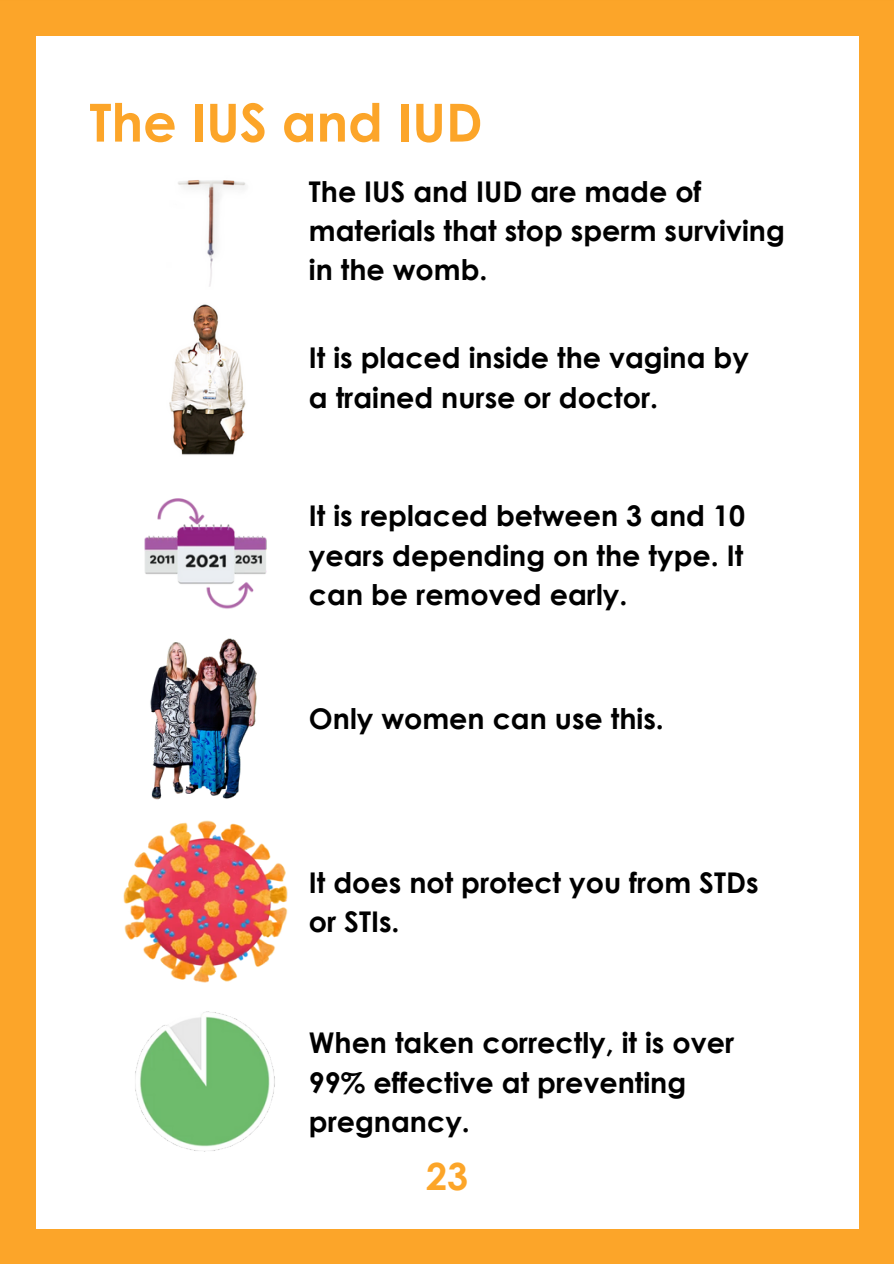
<style>
.page{position:relative;width:894px;height:1264px;background:#fff}
.page>*{position:absolute;margin:0;border:0;box-sizing:border-box;transform-origin:0 0}
.t1{font:700 52.5px "Century Gothic";color:#fca529}
.t2{font:700 37.5px "Century Gothic";color:#fca529}
.t3{font:700 28.5px/39.5px "Century Gothic";color:#000}
</style>
<div class="page">
<div style="left:0;top:0;width:893px;height:1263px;background:#fca529"></div>
<div style="left:36px;top:36px;width:822px;height:1192px;background:#fff"></div>
<img style="left:135px;top:1011px;width:140px;height:141px">
<img style="left:123px;top:820px;width:165px;height:163px">
<img style="left:150px;top:638px;width:107px;height:162px">
<img style="left:178px;top:180px;width:68px;height:107px">
<img style="left:169px;top:304px;width:77px;height:151px">
<img style="left:144px;top:498px;width:123px;height:111px">
<h1 class="t1" style="left:89px;top:89px;width:394px">The IUS and IUD</h1>
<p class="t3" style="left:309px;top:171px;width:477px">The IUS and IUD are made of materials that stop sperm surviving in the womb.</p>
<p class="t3" style="left:309px;top:337px;width:441px">It is placed inside the vagina by a trained nurse or doctor.</p>
<p class="t3" style="left:309px;top:495px;width:437px;text-align:justify">It is replaced between 3 and 10 years depending on the type. It can be removed early.</p>
<p class="t3" style="left:309px;top:698px;width:356px">Only women can use this.</p>
<p class="t3" style="left:309px;top:861px;width:451px">It does not protect you from STDs or STIs.</p>
<p class="t3" style="left:309px;top:1022px;width:426px">When taken correctly, it is over<br>99% effective at preventing pregnancy.</p>
<h2 class="t2" style="left:426px;top:1151px;width:44px">23</h2>
</div>
